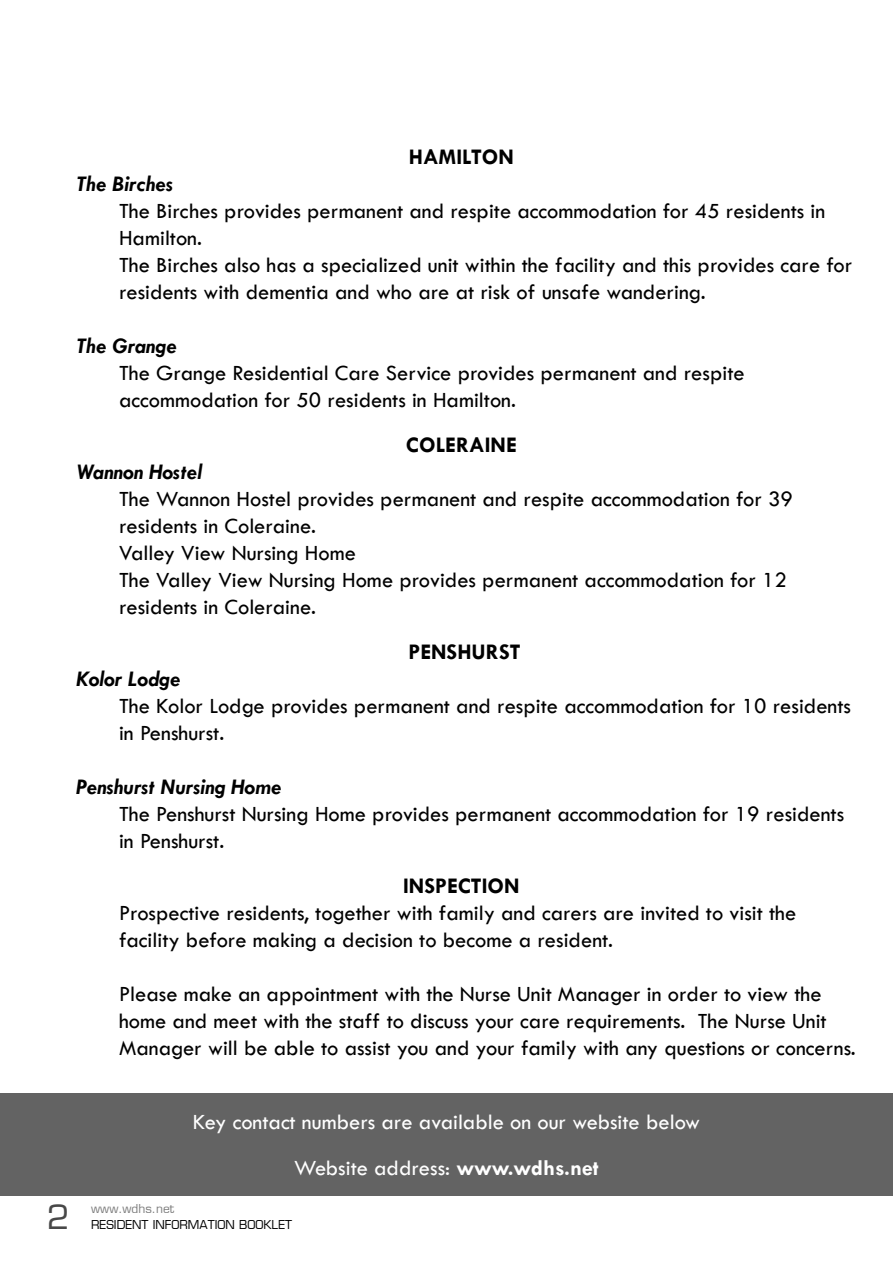
<style>
.page{position:relative;width:893px;height:1263px;background:#fff}
.page>*{position:absolute;margin:0;border:0;box-sizing:border-box;transform-origin:0 0}
.t1{font:33px "Euromode Plain";color:#484848}
.t2{font:22.5px/27px "Tw Cen";color:#000}
.t3{font:22.5px/46.3px "Tw Cen";color:#fff;text-align:center}
.t4{font:italic 700 22.5px "Tw Cen";color:#000}
.t5{font:700 22.5px "Tw Cen";color:#000}
.t6{font:12px "Euromode Plain";color:#000}
.t7{font:12px "Euromode Plain";color:#7c7c7c}
.s1{font-weight:700}
</style>
<div class="page">
<div style="left:0;top:1093px;width:893px;height:102px;background:#636363"></div>
<p class="t5" style="left:409px;top:144px;width:107px">HAMILTON</p>
<p class="t4" style="left:77px;top:171px;width:98px">The Birches</p>
<p class="t2" style="left:119px;top:198px;width:735px">The Birches provides permanent and respite accommodation for 45 residents in Hamilton.<br>The Birches also has a specialized unit within the facility and this provides care for residents with dementia and who are at risk of unsafe wandering.</p>
<p class="t4" style="left:77px;top:333px;width:102px">The Grange</p>
<p class="t2" style="left:119px;top:360px;width:627px">The Grange Residential Care Service provides permanent and respite accommodation for 50 residents in Hamilton.</p>
<p class="t5" style="left:406px;top:432px;width:112px">COLERAINE</p>
<p class="t4" style="left:77px;top:459px;width:127px">Wannon Hostel</p>
<p class="t2" style="left:119px;top:486px;width:675px">The Wannon Hostel provides permanent and respite accommodation for 39 residents in Coleraine.<br>Valley View Nursing Home<br>The Valley View Nursing Home provides permanent accommodation for 12 residents in Coleraine.</p>
<p class="t5" style="left:408px;top:639px;width:114px">PENSHURST</p>
<p class="t4" style="left:77px;top:666px;width:105px">Kolor Lodge</p>
<p class="t2" style="left:119px;top:693px;width:733px">The Kolor Lodge provides permanent and respite accommodation for 10 residents in Penshurst.</p>
<p class="t4" style="left:77px;top:774px;width:207px">Penshurst Nursing Home</p>
<p class="t2" style="left:119px;top:801px;width:727px">The Penshurst Nursing Home provides permanent accommodation for 19 residents in Penshurst.</p>
<p class="t5" style="left:403px;top:873px;width:118px">INSPECTION</p>
<p class="t2" style="left:119px;top:900px;width:679px">Prospective residents, together with family and carers are invited to visit the facility before making a decision to become a resident.</p>
<p class="t2" style="left:119px;top:981px;width:738px">Please make an appointment with the Nurse Unit Manager in order to view the home and meet with the staff to discuss your care requirements. The Nurse Unit<br>Manager will be able to assist you and your family with any questions or concerns.</p>
<p class="t3" style="left:193px;top:1098px;width:509px">Key contact numbers are available on our website below<br>Website address: <span class="s1">www.wdhs.net</span></p>
<h1 class="t1" style="left:47px;top:1197px;width:24px">2</h1>
<p class="t7" style="left:91px;top:1201px;width:84px">WWW.WDHS.NET</p>
<p class="t6" style="left:91px;top:1217px;width:202px">RESIDENT INFORMATION BOOKLET</p>
</div>
